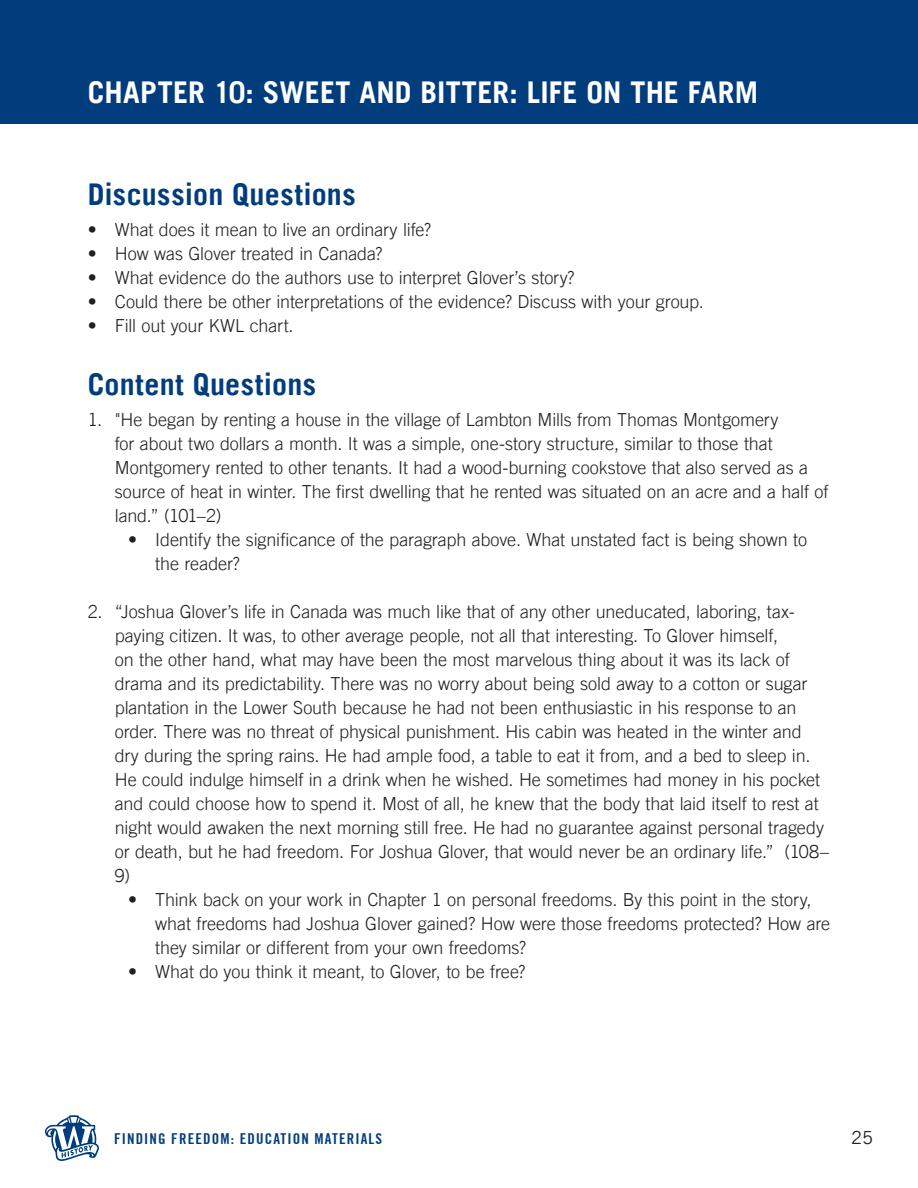
<style>
.page{position:relative;width:918px;height:1188px;background:#fff}
.page>*{position:absolute;margin:0;border:0;box-sizing:border-box;transform-origin:0 0}
.t1{font:700 30px "Trade Gothic LT Std";letter-spacing:.01em;color:#fff}
.t2{font:700 30px "Trade Gothic LT Std";letter-spacing:.01em;color:#013d7d}
.t3{font:300 18px/24px "Trade Gothic LT Std";letter-spacing:-.005em;color:#231f20}
.t4{font:18px "Trade Gothic LT Std";color:#231f20}
.t5{font:15px "Trade Gothic LT Std Cn 20";letter-spacing:.075em;color:#013d7d}
</style>
<div class="page">
<svg style="left:45px;top:1115px;width:54px;height:46px"></svg>
<div style="left:0;top:0;width:918px;height:123px;background:#013d7d"></div>
<p class="t1" style="left:88px;top:74px;width:672px">CHAPTER 10: SWEET AND BITTER: LIFE ON THE FARM</p>
<p class="t2" style="left:88px;top:176px;width:270px">Discussion Questions</p>
<p class="t3" style="left:88px;top:217px;width:345px">• What does it mean to live an ordinary life?</p>
<p class="t3" style="left:88px;top:241px;width:296px">• How was Glover treated in Canada?</p>
<p class="t3" style="left:88px;top:265px;width:488px">• What evidence do the authors use to interpret Glover’s story?</p>
<p class="t3" style="left:88px;top:289px;width:618px">• Could there be other interpretations of the evidence? Discuss with your group.</p>
<p class="t3" style="left:88px;top:313px;width:207px">• Fill out your KWL chart.</p>
<p class="t2" style="left:88px;top:366px;width:230px">Content Questions</p>
<p class="t3" style="left:115px;top:407px;width:715px;text-indent:-27px">1. "He began by renting a house in the village of Lambton Mills from Thomas Montgomery<br>for about two dollars a month. It was a simple, one-story structure, similar to those that Montgomery rented to other tenants. It had a wood-burning cookstove that also served as a source of heat in winter. The first dwelling that he rented was situated on an acre and a half of land.” (101–2)</p>
<p class="t3" style="left:155px;top:527px;width:653px;text-indent:-27px">• Identify the significance of the paragraph above. What unstated fact is being shown to the reader?</p>
<p class="t3" style="left:115px;top:599px;width:716px;text-indent:-27px">2. “Joshua Glover’s life in Canada was much like that of any other uneducated, laboring, tax&shy;paying citizen. It was, to other average people, not all that interesting. To Glover himself,<br>on the other hand, what may have been the most marvelous thing about it was its lack of drama and its predictability. There was no worry about being sold away to a cotton or sugar plantation in the Lower South because he had not been enthusiastic in his response to an order. There was no threat of physical punishment. His cabin was heated in the winter and dry during the spring rains. He had ample food, a table to eat it from, and a bed to sleep in.<br>He could indulge himself in a drink when he wished. He sometimes had money in his pocket and could choose how to spend it. Most of all, he knew that the body that laid itself to rest at night would awaken the next morning still free. He had no guarantee against personal tragedy or death, but he had freedom. For Joshua Glover, that would never be an ordinary life.” (108– 9)</p>
<p class="t3" style="left:155px;top:887px;width:676px;text-indent:-27px">• Think back on your work in Chapter 1 on personal freedoms. By this point in the story, what freedoms had Joshua Glover gained? How were those freedoms protected? How are they similar or different from your own freedoms?</p>
<p class="t3" style="left:128px;top:959px;width:399px">• What do you think it meant, to Glover, to be free?</p>
<p class="t5" style="left:114px;top:1129px;width:270px">FINDING FREEDOM: EDUCATION MATERIALS</p>
<p class="t4" style="left:851px;top:1126px;width:23px">25</p>
</div>
